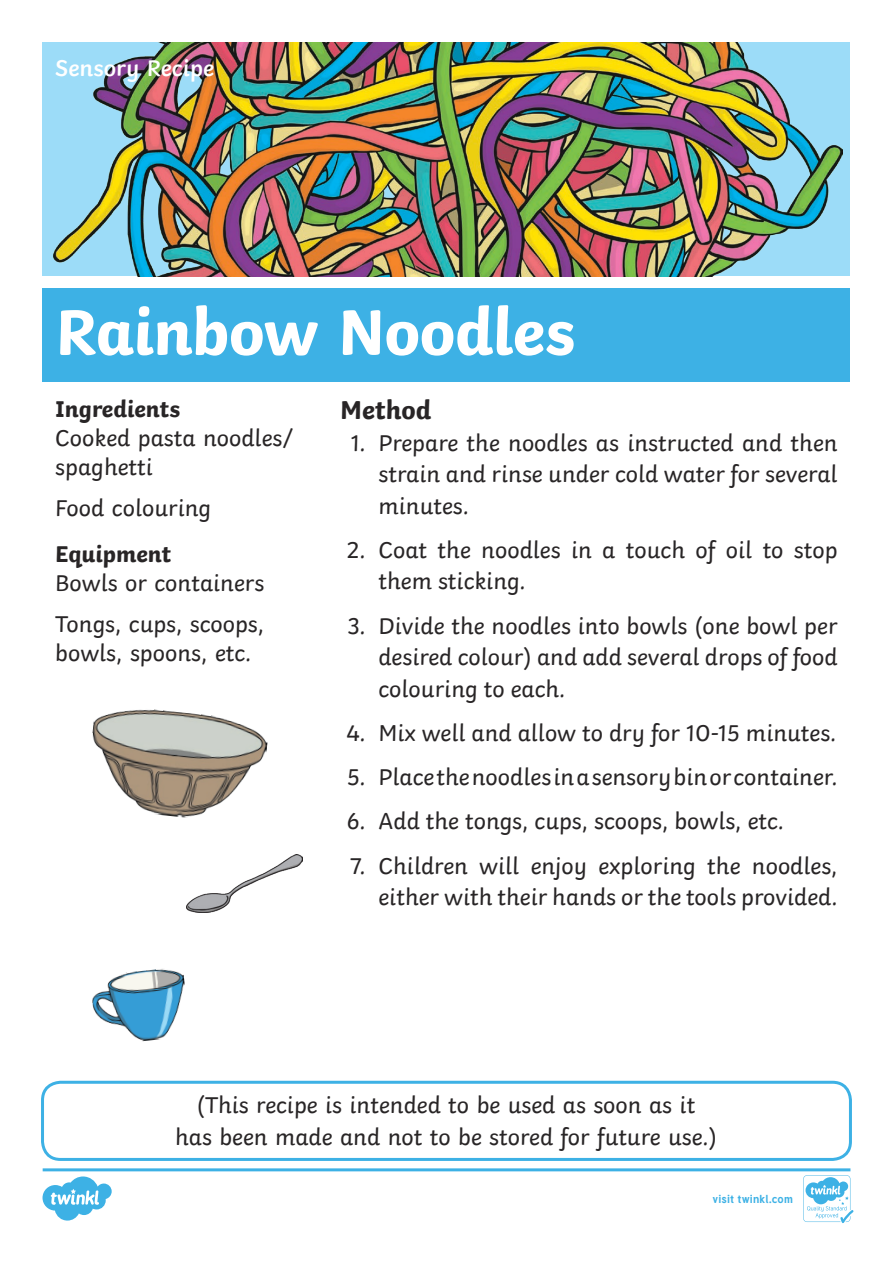
<style>
.page{position:relative;width:893px;height:1263px;background:#fff}
.page>*{position:absolute;margin:0;border:0;box-sizing:border-box;transform-origin:0 0}
.Heading_1{font:700 67.5px "Twinkl";letter-spacing:-.01em;color:#fff}
.Heading_2{font:700 27px "Twinkl";color:#282526}
.KS1_Body_Copy{font:24px/31.5px "Twinkl";color:#282526}
.Heading_3{font:700 24px "Twinkl";color:#282526}
.Heading_4{font:600 24px "Twinkl";color:#fff}
.t1{font:700 11.4px "Tuffy";letter-spacing:.015em;color:#3db1e5}
</style>
<div class="page">
<div style="left:43px;top:288px;width:807px;height:93px;background:#3db1e5"></div>
<div style="left:41px;top:1081px;width:811px;height:80px;border:3px solid #3db1e5;border-radius:18px"></div>
<img style="left:92px;top:709px;width:176px;height:109px">
<img style="left:187px;top:854px;width:116px;height:59px">
<img style="left:92px;top:969px;width:93px;height:73px">
<div style="left:43px;top:43px;width:807px;height:233px;background:#9cdcf8"></div>
<img style="left:54px;top:43px;width:788px;height:233px">
<svg style="left:43px;top:1168px;width:810px;height:55px"></svg>
<p class="Heading_4" style="left:55px;top:49px;width:160px">Sensory Recipe</p>
<p class="Heading_1" style="left:55px;top:276px;width:521px">Rainbow Noodles</p>
<p class="Heading_3" style="left:55px;top:389px;width:126px">Ingredients</p>
<p class="KS1_Body_Copy" style="left:55px;top:421px;width:239px;line-height:28.8px">Cooked pasta noodles/ spaghetti</p>
<p class="KS1_Body_Copy" style="left:55px;top:490px;width:158px">Food colouring</p>
<p class="Heading_3" style="left:55px;top:534px;width:117px">Equipment</p>
<p class="KS1_Body_Copy" style="left:55px;top:565px;width:211px">Bowls or containers</p>
<p class="KS1_Body_Copy" style="left:55px;top:608px;width:210px;line-height:28.8px">Tongs, cups, scoops, bowls, spoons, etc.</p>
<p class="Heading_2" style="left:340px;top:388px;width:93px">Method</p>
<p class="KS1_Body_Copy" style="left:378px;top:425px;width:461px;text-align:justify;text-indent:-28px">1. Prepare the noodles as instructed and then strain and rinse under cold water for several minutes.</p>
<p class="KS1_Body_Copy" style="left:378px;top:532px;width:461px;text-indent:-32px">2. Coat the noodles in a touch of oil to stop them sticking.</p>
<p class="KS1_Body_Copy" style="left:378px;top:608px;width:461px;text-align:justify;text-indent:-31px">3. Divide the noodles into bowls (one bowl per desired colour) and add several drops of food colouring to each.</p>
<p class="KS1_Body_Copy" style="left:346px;top:715px;width:492px">4. Mix well and allow to dry for 10-15 minutes.</p>
<p class="KS1_Body_Copy" style="left:347px;top:759px;width:492px">5. Place the noodles in a sensory bin or container.</p>
<p class="KS1_Body_Copy" style="left:347px;top:803px;width:439px">6. Add the tongs, cups, scoops, bowls, etc.</p>
<p class="KS1_Body_Copy" style="left:350px;top:848px;width:489px;text-align:right">7. Children will enjoy exploring the noodles, either with their hands or the tools provided.</p>
<p class="KS1_Body_Copy" style="left:175px;top:1087px;width:543px;text-align:center">(This recipe is intended to be used as soon as it<br>has been made and not to be stored for future use.)</p>
<p class="t1" style="left:712px;top:1190px;width:82px">visit twinkl.com</p>
</div>
